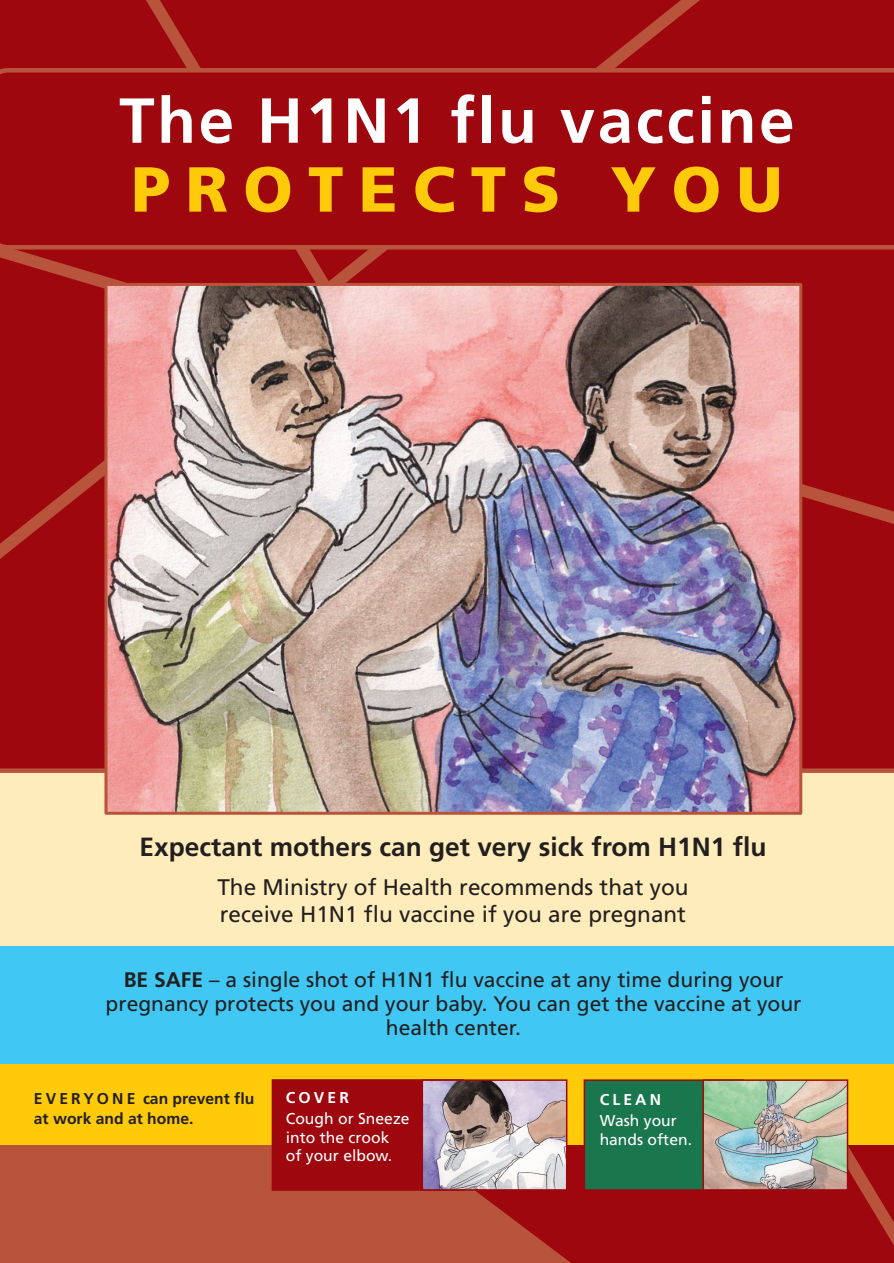
<style>
.page{position:relative;width:894px;height:1263px;background:#fff}
.page>*{position:absolute;margin:0;border:0;box-sizing:border-box;transform-origin:0 0}
.t1{font:700 63.53px "Frutiger";letter-spacing:.04em;color:#fff}
.t2{font:900 63.53px "Frutiger";letter-spacing:.24em;color:#feca0a}
.t3{font:700 26.33px "Frutiger";color:#231f20}
.t4{font:22.5px/27.3px "Frutiger";color:#231f20}
.t5{font:21px/24.1px "Frutiger";color:#231f20;text-align:center}
.t6{font:15.67px/19px "Frutiger";color:#fff}
.t7{font:700 15.67px/20px "Frutiger";color:#231f20}
.t8{font:700 15.67px "Frutiger";letter-spacing:.2em;color:#fff}
.s1{font-weight:700}
</style>
<div class="page">
<div style="left:670px;top:0;width:223px;height:1263px;background:#9d070d"></div>
<div style="left:0;top:0;width:816px;height:768px;background:#9d070d"></div>
<svg style="left:0;top:744px;width:670px;height:519px;background:#b24331"></svg>
<div style="left:0;top:250px;width:893px;height:377px;background:#9d070d"></div>
<div style="left:0;top:68px;width:893px;height:182px;background:#9d070d"></div>
<div style="left:0;top:768px;width:893px;height:178px;background:#feedbb"></div>
<div style="left:0;top:946px;width:893px;height:143px;background:#40c7f4"></div>
<div style="left:0;top:1064px;width:893px;height:81px;background:#feca0a"></div>
<img style="left:108px;top:287px;width:690px;height:524px">
<div style="left:104px;top:283px;width:698px;height:532px;border:3px solid #b8543c"></div>
<div style="left:271px;top:1079px;width:193px;height:112px;background:#9d070d;border:2px solid #9d070d"></div>
<img style="left:424px;top:1082px;width:140px;height:106px">
<div style="left:421px;top:1079px;width:146px;height:112px;border:2px solid #9d070d"></div>
<div style="left:583px;top:1079px;width:160px;height:112px;background:#1a764d;border:2px solid #9d070d"></div>
<img style="left:705px;top:1082px;width:140px;height:106px">
<div style="left:702px;top:1079px;width:146px;height:112px;border:2px solid #9d070d"></div>
<h1 class="t1" style="left:119px;top:95px;width:676px">The H1N1 flu vaccine</h1>
<h1 class="t2" style="left:131px;top:164px;width:652px">PROTECTS YOU</h1>
<p class="t3" style="left:139px;top:837px;width:628px">Expectant mothers can get very sick from H1N1 flu</p>
<p class="t4" style="left:217px;top:875px;width:472px">The Ministry of Health recommends that you receive H1N1 flu vaccine if you are pregnant</p>
<p class="t5" style="left:106px;top:969px;width:697px"><span class="s1">BE SAFE</span> – a single shot of H1N1 flu vaccine at any time during your pregnancy protects you and your baby. You can get the vaccine at your health center.</p>
<p class="t7" style="left:34px;top:1090px;width:222px">E V E R Y O N E can prevent flu at work and at home.</p>
<p class="t8" style="left:286px;top:1091px;width:65px">COVER</p>
<p class="t6" style="left:286px;top:1110px;width:125px">Cough or Sneeze into the crook<br>of your elbow.</p>
<p class="t8" style="left:599px;top:1094px;width:63px">CLEAN</p>
<p class="t6" style="left:599px;top:1112px;width:94px">Wash your hands often.</p>
</div>
